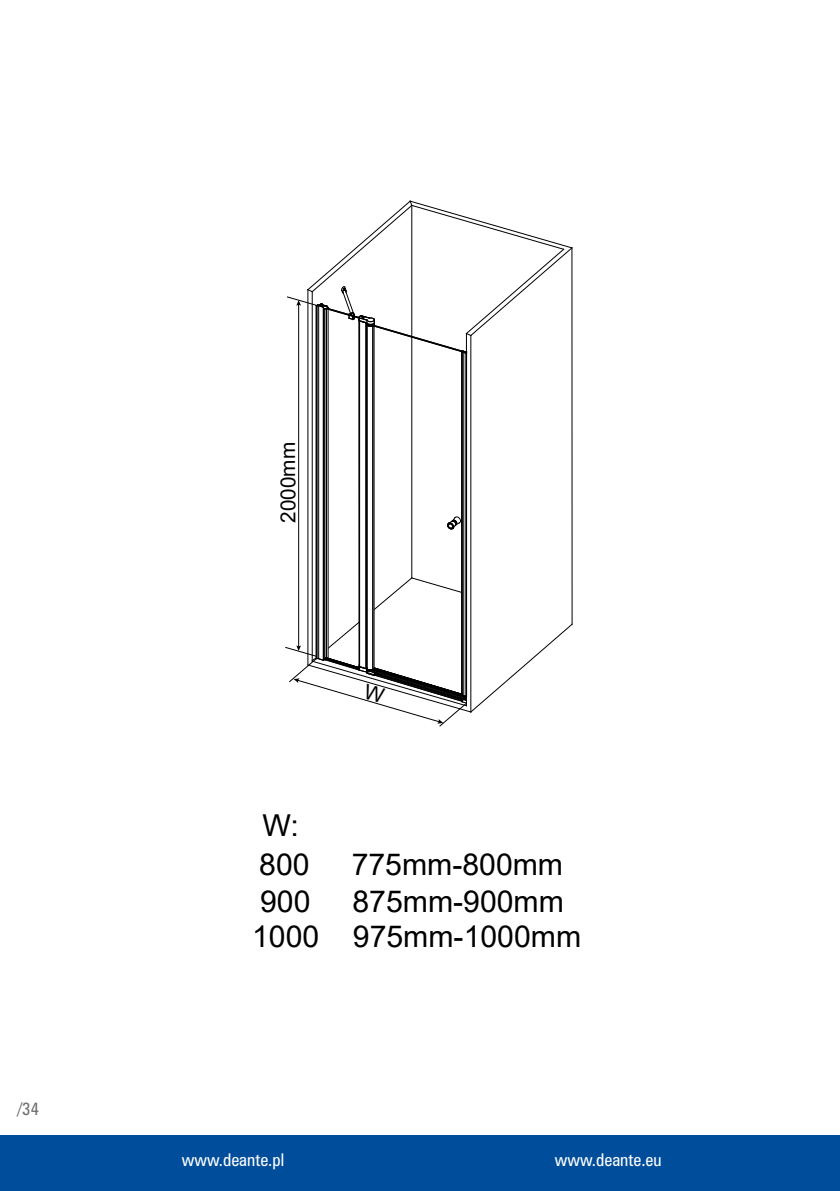
<style>
.page{position:relative;width:840px;height:1191px;background:#fff}
.page>*{position:absolute;margin:0;border:0;box-sizing:border-box;transform-origin:0 0}
.t1{font:30.2px/35.6px "Arial";color:#000}
.t2{font:20.8px "Arial";color:#000}
.t3{font:16px "Zurich Cn PL";color:#fff}
.t4{font:16px "Zurich Cn PL";color:#706f6f}
</style>
<div class="page">
<div style="left:0;top:1134px;width:839px;height:57px;background:#004e9b"></div>
<svg style="left:285px;top:200px;width:287px;height:527px"></svg>
<p class="t4" style="left:17px;top:1098px;width:23px">/34</p>
<p class="t2" style="left:273px;top:523px;width:83px;rotate:-90deg">m0002 m</p>
<p class="t1" style="left:262px;top:807px;width:38px">W:</p>
<p class="t1" style="left:259px;top:847px;width:52px">800</p>
<p class="t1" style="left:351px;top:847px;width:213px">775mm-800mm</p>
<p class="t1" style="left:252px;top:883px;width:330px;text-indent:100px">875mm-900mm<br>1000 975mm-1000mm</p>
<p class="t1" style="left:260px;top:883px;width:52px">900</p>
<p class="t3" style="left:182px;top:1148px;width:104px">www.deante.pl</p>
<p class="t3" style="left:554px;top:1148px;width:108px">www.deante.eu</p>
</div>
